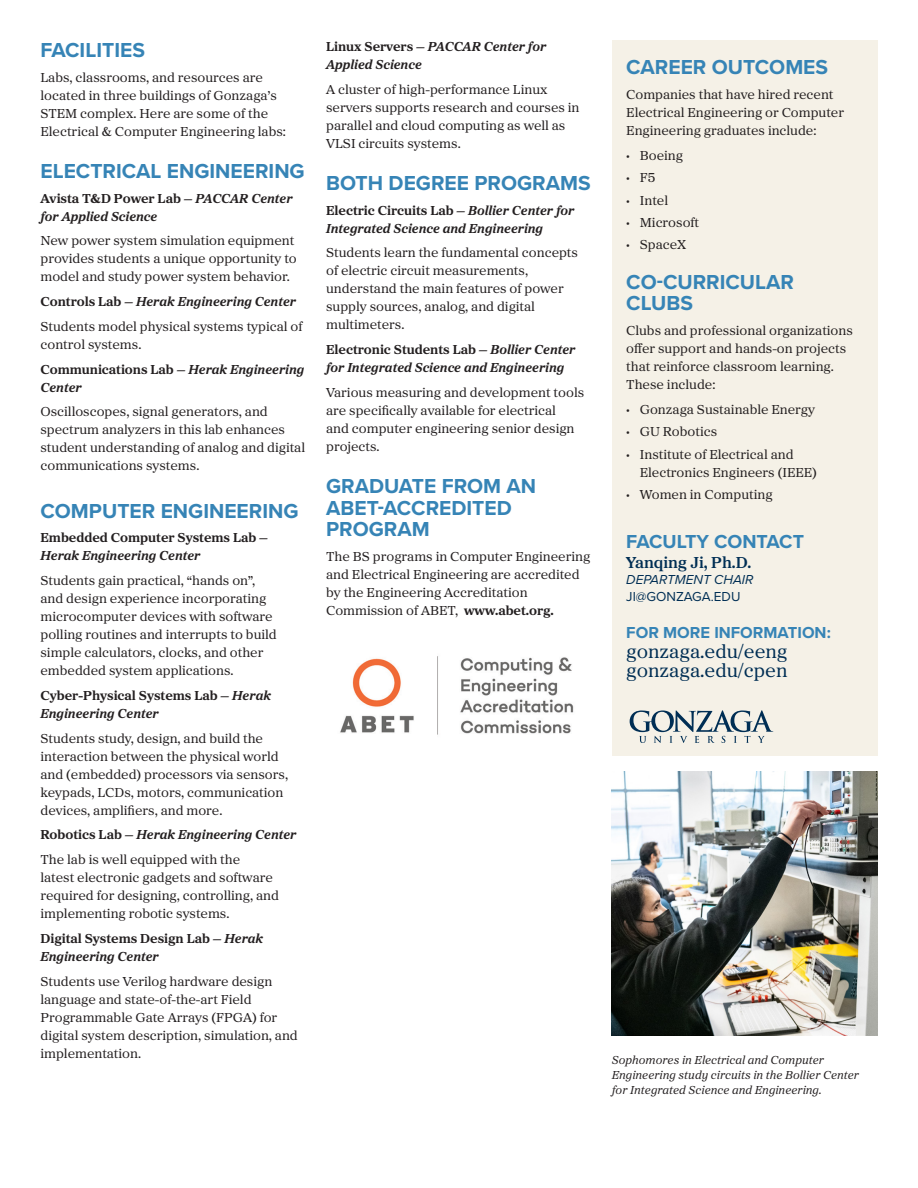
<style>
.page{position:relative;width:918px;height:1188px;background:#fff}
.page>*{position:absolute;margin:0;border:0;box-sizing:border-box;transform-origin:0 0}
.Subhead{font:700 21px/21.8px "Proxima Nova";color:#3684b6}
.Web_address{font:19.5px "Proxima Sera";color:#002e54}
.Contact_header{font:700 19.5px "Proxima Nova";color:#3684b6}
.Contact_header-2{font:700 16.5px "Proxima Nova";color:#3684b6}
.Contact_name{font:600 16.5px "Proxima Sera";color:#002e54}
.Body_text_2023{font:13.5px/18px "Proxima Sera";color:#231f20}
.Body_text_2023-2{font:italic 700 13.5px/18px "Proxima Sera";color:#231f20}
.Body_text_2023-3{font:700 13.5px/18px "Proxima Sera";color:#231f20}
.Contact_title{font:italic 13.5px "Proxima Nova";color:#002e54}
.email{font:13.5px "Proxima Nova";color:#002e54}
.Italic_footer{font:italic 12px/15px "Proxima Sera";color:#231f20}
.s1{font-style:normal}
.s2{font-style:italic}
.s3{font-weight:700}
</style>
<div class="page">
<div style="left:612px;top:40px;width:266px;height:716px;background:#f5f1e7"></div>
<img style="left:340px;top:656px;width:234px;height:79px">
<img style="left:612px;top:771px;width:266px;height:265px">
<svg style="left:630px;top:710px;width:143px;height:33px"></svg>
<p class="Subhead" style="left:40px;top:39px;width:106px">FACILITIES</p>
<p class="Body_text_2023" style="left:40px;top:68px;width:247px">Labs, classrooms, and resources are located in three buildings of Gonzaga’s STEM complex. Here are some of the Electrical &amp; Computer Engineering labs:</p>
<p class="Subhead" style="left:40px;top:159px;width:266px">ELECTRICAL ENGINEERING</p>
<p class="Body_text_2023-2" style="left:40px;top:189px;width:254px"><span class="s1">Avista T&amp;D Power Lab</span> — PACCAR Center for Applied Science</p>
<p class="Body_text_2023" style="left:40px;top:231px;width:258px">New power system simulation equipment provides students a unique opportunity to model and study power system behavior.</p>
<p class="Body_text_2023-2" style="left:40px;top:292px;width:257px"><span class="s1">Controls Lab</span> — Herak Engineering Center</p>
<p class="Body_text_2023" style="left:40px;top:317px;width:263px">Students model physical systems typical of control systems.</p>
<p class="Body_text_2023-2" style="left:40px;top:360px;width:265px"><span class="s1">Communications Lab</span> — Herak Engineering<br>Center</p>
<p class="Body_text_2023" style="left:40px;top:402px;width:266px">Oscilloscopes, signal generators, and spectrum analyzers in this lab enhances student understanding of analog and digital communications systems.</p>
<p class="Subhead" style="left:40px;top:499px;width:260px">COMPUTER ENGINEERING</p>
<p class="Body_text_2023-3" style="left:40px;top:528px;width:229px">Embedded Computer Systems Lab <span class="s2">—<br>Herak Engineering Center</span></p>
<p class="Body_text_2023" style="left:40px;top:571px;width:238px">Students gain practical, “hands on”, and design experience incorporating microcomputer devices with software polling routines and interrupts to build simple calculators, clocks, and other embedded system applications.</p>
<p class="Body_text_2023-3" style="left:40px;top:686px;width:232px">Cyber-Physical Systems Lab <span class="s2">— Herak<br>Engineering Center</span></p>
<p class="Body_text_2023" style="left:40px;top:728px;width:249px">Students study, design, and build the interaction between the physical world and (embedded) processors via sensors, keypads, LCDs, motors, communication devices, amplifiers, and more.</p>
<p class="Body_text_2023-2" style="left:40px;top:825px;width:258px"><span class="s1">Robotics Lab</span> — Herak Engineering Center</p>
<p class="Body_text_2023" style="left:40px;top:850px;width:240px">The lab is well equipped with the<br>latest electronic gadgets and software required for designing, controlling, and implementing robotic systems.</p>
<p class="Body_text_2023-3" style="left:40px;top:929px;width:224px">Digital Systems Design Lab <span class="s2">— Herak<br>Engineering Center</span></p>
<p class="Body_text_2023" style="left:40px;top:971px;width:259px">Students use Verilog hardware design language and state-of-the-art Field Programmable Gate Arrays (FPGA) for digital system description, simulation, and implementation.</p>
<p class="Body_text_2023-2" style="left:326px;top:37px;width:222px"><span class="s1">Linux Servers</span> — PACCAR Center for<br>Applied Science</p>
<p class="Body_text_2023" style="left:326px;top:80px;width:255px">A cluster of high-performance Linux servers supports research and courses in parallel and cloud computing as well as VLSI circuits systems.</p>
<p class="Subhead" style="left:326px;top:172px;width:266px">BOTH DEGREE PROGRAMS</p>
<p class="Body_text_2023-2" style="left:326px;top:201px;width:250px"><span class="s1">Electric Circuits Lab</span> — Bollier Center for<br>Integrated Science and Engineering</p>
<p class="Body_text_2023" style="left:326px;top:243px;width:253px">Students learn the fundamental concepts of electric circuit measurements, understand the main features of power supply sources, analog, and digital multimeters.</p>
<p class="Body_text_2023-2" style="left:326px;top:340px;width:251px"><span class="s1">Electronic Students Lab</span> — Bollier Center for Integrated Science and Engineering</p>
<p class="Body_text_2023" style="left:326px;top:383px;width:260px">Various measuring and development tools are specifically available for electrical<br>and computer engineering senior design projects.</p>
<p class="Subhead" style="left:326px;top:475px;width:212px">GRADUATE FROM AN<br>ABET-ACCREDITED<br>PROGRAM</p>
<p class="Body_text_2023" style="left:326px;top:547px;width:266px">The BS programs in Computer Engineering and Electrical Engineering are accredited by the Engineering Accreditation Commission of ABET, <span class="s3">www.abet.org.</span></p>
<p class="Subhead" style="left:626px;top:56px;width:203px">CAREER OUTCOMES</p>
<p class="Body_text_2023" style="left:626px;top:85px;width:219px">Companies that have hired recent<br>Electrical Engineering or Computer<br>Engineering graduates include:</p>
<p class="Body_text_2023" style="left:626px;top:146px;width:58px">• Boeing</p>
<p class="Body_text_2023" style="left:626px;top:168px;width:31px">• F5</p>
<p class="Body_text_2023" style="left:626px;top:190px;width:43px">• Intel</p>
<p class="Body_text_2023" style="left:626px;top:213px;width:74px">• Microsoft</p>
<p class="Body_text_2023" style="left:626px;top:235px;width:61px">• SpaceX</p>
<p class="Subhead" style="left:626px;top:270px;width:169px">CO-CURRICULAR<br>CLUBS</p>
<p class="Body_text_2023" style="left:626px;top:321px;width:228px">Clubs and professional organizations offer support and hands-on projects that reinforce classroom learning.<br>These include:</p>
<p class="Body_text_2023" style="left:626px;top:400px;width:190px">• Gonzaga Sustainable Energy</p>
<p class="Body_text_2023" style="left:626px;top:422px;width:92px">• GU Robotics</p>
<p class="Body_text_2023" style="left:640px;top:444px;width:179px;text-indent:-14px">• Institute of Electrical and<br>Electronics Engineers (IEEE)</p>
<p class="Body_text_2023" style="left:626px;top:485px;width:148px">• Women in Computing</p>
<p class="Contact_header" style="left:626px;top:527px;width:179px">FACULTY CONTACT</p>
<p class="Contact_name" style="left:626px;top:549px;width:127px">Yanqing Ji, Ph.D.</p>
<p class="Contact_title" style="left:626px;top:569px;width:129px">DEPARTMENT CHAIR</p>
<p class="email" style="left:626px;top:586px;width:116px">JI@GONZAGA.EDU</p>
<p class="Contact_header-2" style="left:626px;top:620px;width:206px">FOR MORE INFORMATION:</p>
<p class="Web_address" style="left:626px;top:635px;width:163px">gonzaga.edu/eeng</p>
<p class="Web_address" style="left:626px;top:655px;width:163px">gonzaga.edu/cpen</p>
<p class="Italic_footer" style="left:612px;top:1052px;width:249px">Sophomores in Electrical and Computer<br>Engineering study circuits in the Bollier Center for Integrated Science and Engineering.</p>
</div>
